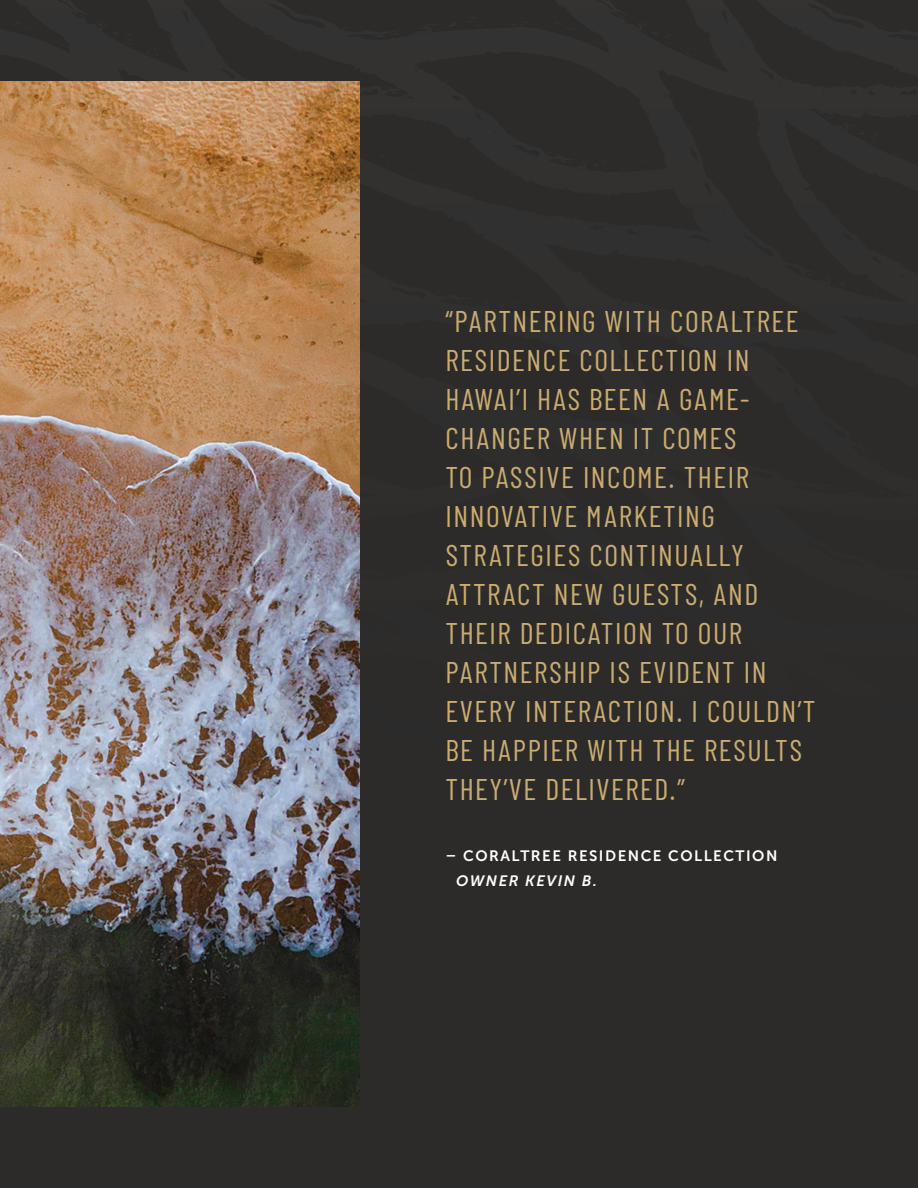
<style>
.page{position:relative;width:918px;height:1188px;background:#2c2b2a}
.page>*{position:absolute;margin:0;border:0;box-sizing:border-box;transform-origin:0 0}
.t1{font:30px/39px "Barlow Condensed";letter-spacing:.05em;color:#cbac71}
.t2{font:15px "Museo Sans 700";letter-spacing:.1em;color:#fff}
.t3{font:italic 15px "Museo Sans 700";letter-spacing:.1em;color:#fff}
</style>
<div class="page">
<img style="left:0;top:81px;width:359px;height:1026px">
<p class="t1" style="left:446px;top:301px;width:372px">“PARTNERING WITH CORALTREE<br>RESIDENCE COLLECTION IN<br>HAWAI’I HAS BEEN A GAME-<br>CHANGER WHEN IT COMES<br>TO PASSIVE INCOME. THEIR<br>INNOVATIVE MARKETING<br>STRATEGIES CONTINUALLY<br>ATTRACT NEW GUESTS, AND<br>THEIR DEDICATION TO OUR<br>PARTNERSHIP IS EVIDENT IN<br>EVERY INTERACTION. I COULDN’T<br>BE HAPPIER WITH THE RESULTS</p>
<p class="t1" style="left:446px;top:769px;width:241px">THEY’VE DELIVERED.”</p>
<p class="t2" style="left:446px;top:848px;width:333px">– CORALTREE RESIDENCE COLLECTION</p>
<p class="t3" style="left:456px;top:872px;width:142px">OWNER KEVIN B.</p>
</div>
